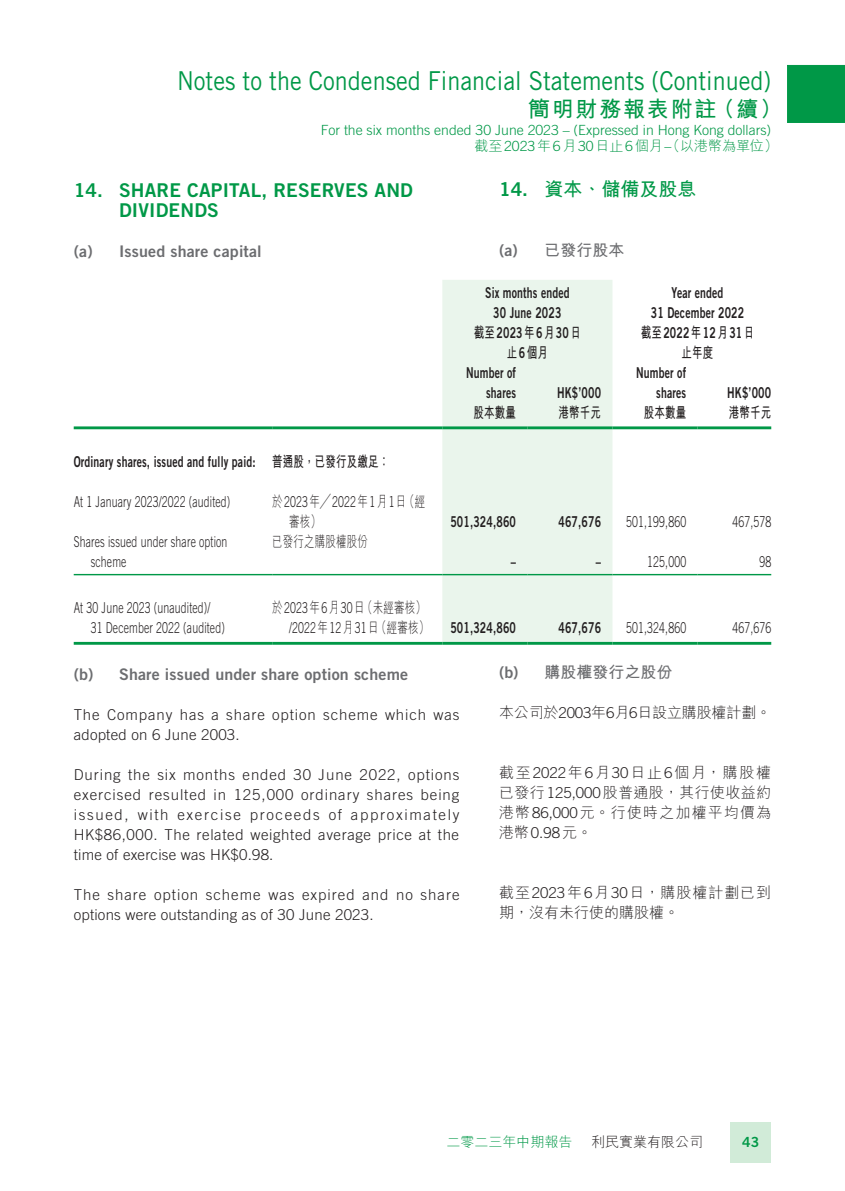
<style>
.page{position:relative;width:845px;height:1191px;background:#fff}
.page>*{position:absolute;margin:0;border:0;box-sizing:border-box;transform-origin:0 0}
.t1{font:26px "Trade Gothic LT Std";color:#009847;scale:.9 1}
.t2{font:700 22px "M Hei HK";letter-spacing:.08em;color:#009847}
._01_E_Heading_1{font:19px/20px "Trade Gothic LT Std Bd 2";letter-spacing:.01em;color:#009847}
._01_C_Heading_1{font:700 19px "M Hei HK";color:#009847}
._02_E_Heading_2{font:16px "Trade Gothic LT Std Bd 2";letter-spacing:.01em;color:#6c6d70}
._02_C_Heading_2{font:700 16px "M Hei HK";color:#6c6d70}
._00_E_Body_text{font:300 15px/20px "Trade Gothic LT Std";letter-spacing:.04em;color:#231f20;text-align:justify}
._50_Table_Body{font:15px/20px "Trade Gothic LT Std Bd 2";letter-spacing:.015em;color:#231f20;text-align:center;scale:.7 1}
._50_Table_Body-2{font:300 15px/20px "Trade Gothic LT Std";letter-spacing:.015em;color:#231f20;scale:.7 1}
._00_E_Body_text-2{font:300 15px/20px "Trade Gothic LT Std";letter-spacing:.065em;color:#231f20}
._00_C_Body_text{font:300 15px/20px "M Hei HK";letter-spacing:.025em;color:#231f20;text-align:justify}
._50_Table_Body-3{font:300 15px/20px "M Hei HK";letter-spacing:.015em;color:#231f20;scale:.7 1}
._00_E_Body_text-3{font:300 15px/20px "Trade Gothic LT Std";letter-spacing:.06em;color:#231f20}
._50_Table_Body-4{font:700 15px "M Hei HK";letter-spacing:.015em;color:#231f20;scale:.7 1}
._00_C_Body_text-2{font:300 15px/20px "M Hei HK";color:#231f20}
._00_C_Body_text-3{font:300 15px "M Hei HK";letter-spacing:-.01em;color:#231f20}
.t3{font:300 14px "Trade Gothic LT Std";color:#009847}
.t4{font:300 14px "M Hei HK";color:#009847}
.t5{font:300 14px "M Hei HK";color:#231f20}
.t6{font:14px "Trade Gothic LT Std Bd 2";color:#009847}
.s1{font-family:"Trade Gothic LT Std"}
.s2{font-family:"M Hei HK";font-weight:700}
.s3{font-family:"Trade Gothic LT Std Bd 2";font-weight:400}
</style>
<div class="page">
<div style="left:730px;top:1121px;width:41px;height:41px;background:#d1ebd8"></div>
<div style="left:787px;top:65px;width:58px;height:58px;background:#009847"></div>
<div style="left:442px;top:280px;width:170px;height:362px;background:#eaf5ec"></div>
<hr style="left:74px;top:426px;width:198px;height:3px;background:#009847">
<hr style="left:272px;top:426px;width:170px;height:3px;background:#009847">
<hr style="left:442px;top:426px;width:85px;height:3px;background:#009847">
<hr style="left:527px;top:426px;width:85px;height:3px;background:#009847">
<hr style="left:612px;top:426px;width:85px;height:3px;background:#009847">
<hr style="left:697px;top:426px;width:74px;height:3px;background:#009847">
<hr style="left:74px;top:574px;width:198px;height:1px;background:#009847">
<hr style="left:272px;top:574px;width:170px;height:1px;background:#009847">
<hr style="left:442px;top:574px;width:85px;height:1px;background:#009847">
<hr style="left:527px;top:574px;width:85px;height:1px;background:#009847">
<hr style="left:612px;top:574px;width:85px;height:1px;background:#009847">
<hr style="left:697px;top:574px;width:74px;height:1px;background:#009847">
<hr style="left:74px;top:642px;width:198px;height:3px;background:#009847">
<hr style="left:272px;top:642px;width:170px;height:3px;background:#009847">
<hr style="left:442px;top:642px;width:85px;height:3px;background:#009847">
<hr style="left:527px;top:642px;width:85px;height:3px;background:#009847">
<hr style="left:612px;top:642px;width:85px;height:3px;background:#009847">
<hr style="left:697px;top:642px;width:74px;height:3px;background:#009847">
<h1 class="t1" style="left:177px;top:65px;width:662px">Notes to the Condensed Financial Statements (Continued)</h1>
<h2 class="t2" style="left:528px;top:93px;width:256px">簡明財務報表附註（續）</h2>
<p class="t3" style="left:321px;top:121px;width:452px">For the six months ended 30 June 2023 – (Expressed in Hong Kong dollars)</p>
<p class="t4" style="left:474px;top:138px;width:305px">截至<span class="s1">2023</span>年<span class="s1">6</span>月<span class="s1">30</span>日止<span class="s1">6</span>個月<span class="s1">–</span>（以港幣為單位）</p>
<p class="_01_E_Heading_1" style="left:119px;top:180px;width:295px;text-indent:-45px">14. SHARE CAPITAL, RESERVES AND<br>DIVIDENDS</p>
<p class="_02_E_Heading_2" style="left:74px;top:242px;width:189px">(a) Issued share capital</p>
<p class="_50_Table_Body" style="left:485px;top:282px;width:122px">Six months ended<br>30 June 2023</p>
<p class="_50_Table_Body" style="left:651px;top:282px;width:135px">Year ended<br>31 December 2022</p>
<p class="_50_Table_Body" style="left:474px;top:322px;width:154px"><span class="s2">截至</span>2023<span class="s2">年</span>6<span class="s2">月</span>30<span class="s2">日</span></p>
<p class="_50_Table_Body-4" style="left:507px;top:341px;width:60px">止<span class="s3">6</span>個月</p>
<p class="_01_C_Heading_1" style="left:499px;top:176px;width:199px"><span class="s3">14.</span> 資本、儲備及股息</p>
<p class="_02_C_Heading_2" style="left:499px;top:239px;width:127px"><span class="s3">(a)</span> 已發行股本</p>
<p class="_50_Table_Body" style="left:641px;top:322px;width:164px"><span class="s2">截至</span>2022<span class="s2">年</span>12<span class="s2">月</span>31<span class="s2">日</span></p>
<p class="_50_Table_Body-4" style="left:681px;top:341px;width:47px">止年度</p>
<p class="_50_Table_Body" style="left:466px;top:362px;width:73px">Number of</p>
<p class="_50_Table_Body" style="left:486px;top:382px;width:44px">shares</p>
<p class="_50_Table_Body" style="left:557px;top:382px;width:65px">HK$’000</p>
<p class="_50_Table_Body" style="left:636px;top:362px;width:73px">Number of</p>
<p class="_50_Table_Body" style="left:656px;top:382px;width:44px">shares</p>
<p class="_50_Table_Body" style="left:727px;top:382px;width:65px">HK$’000</p>
<p class="_50_Table_Body" style="left:74px;top:451px;width:261px">Ordinary shares, issued and fully paid:</p>
<p class="_50_Table_Body-4" style="left:272px;top:451px;width:169px">普通股，已發行及繳足：</p>
<p class="_50_Table_Body-2" style="left:74px;top:492px;width:225px">At 1 January 2023/2022 (audited)</p>
<p class="_50_Table_Body-3" style="left:289px;top:491px;width:196px;text-indent:-17px">於<span class="s1">2023</span>年╱<span class="s1">2022</span>年<span class="s1">1</span>月<span class="s1">1</span>日（經審核）</p>
<p class="_50_Table_Body-2" style="left:91px;top:532px;width:197px;text-indent:-17px">Shares issued under share option scheme</p>
<p class="_50_Table_Body-3" style="left:272px;top:531px;width:138px">已發行之購股權股份</p>
<p class="_50_Table_Body-2" style="left:91px;top:598px;width:193px;text-indent:-17px">At 30 June 2023 (unaudited)/<br>31 December 2022 (audited)</p>
<p class="_50_Table_Body-3" style="left:272px;top:598px;width:226px;text-align:right">於<span class="s1">2023</span>年<span class="s1">6</span>月<span class="s1">30</span>日（未經審核）<span class="s1">/2022</span>年<span class="s1">12</span>月<span class="s1">31</span>日（經審核）</p>
<p class="_50_Table_Body-4" style="left:473px;top:401px;width:62px">股本數量</p>
<p class="_50_Table_Body-4" style="left:558px;top:401px;width:62px">港幣千元</p>
<p class="_50_Table_Body-4" style="left:644px;top:401px;width:62px">股本數量</p>
<p class="_50_Table_Body-4" style="left:729px;top:401px;width:62px">港幣千元</p>
<p class="_50_Table_Body" style="left:450px;top:512px;width:95px">501,324,860</p>
<p class="_50_Table_Body" style="left:558px;top:512px;width:62px">467,676</p>
<p class="_50_Table_Body-2" style="left:626px;top:512px;width:87px">501,199,860</p>
<p class="_50_Table_Body-2" style="left:732px;top:512px;width:57px">467,578</p>
<p class="_50_Table_Body" style="left:511px;top:552px;width:9px">–</p>
<p class="_50_Table_Body" style="left:596px;top:552px;width:9px">–</p>
<p class="_50_Table_Body-2" style="left:647px;top:552px;width:57px">125,000</p>
<p class="_50_Table_Body-2" style="left:759px;top:552px;width:18px">98</p>
<p class="_50_Table_Body" style="left:450px;top:618px;width:95px">501,324,860</p>
<p class="_50_Table_Body" style="left:558px;top:618px;width:62px">467,676</p>
<p class="_50_Table_Body-2" style="left:626px;top:618px;width:87px">501,324,860</p>
<p class="_50_Table_Body-2" style="left:732px;top:618px;width:57px">467,676</p>
<p class="_02_E_Heading_2" style="left:74px;top:664px;width:336px">(b) Share issued under share option scheme</p>
<p class="_00_E_Body_text-3" style="left:74px;top:704px;width:387px">The Company has a share option scheme which was adopted on 6 June 2003.</p>
<p class="_00_E_Body_text" style="left:74px;top:764px;width:387px">During the six months ended 30 June 2022, options exercised resulted in 125,000 ordinary shares being issued, with exercise proceeds of approximately HK$86,000. The related weighted average price at the time of exercise was HK$0.98.</p>
<p class="_00_E_Body_text-2" style="left:74px;top:884px;width:387px">The share option scheme was expired and no share options were outstanding as of 30 June 2023.</p>
<p class="_02_C_Heading_2" style="left:499px;top:661px;width:175px"><span class="s3">(b)</span> 購股權發行之股份</p>
<p class="_00_C_Body_text-3" style="left:499px;top:705px;width:274px">本公司於<span class="s1">2003</span>年<span class="s1">6</span>月<span class="s1">6</span>日設立購股權計劃。</p>
<p class="_00_C_Body_text" style="left:499px;top:762px;width:274px">截至<span class="s1">2022</span>年<span class="s1">6</span>月<span class="s1">30</span>日止<span class="s1">6</span>個月，購股權已發行<span class="s1">125,000</span>股普通股，其行使收益約港幣<span class="s1">86,000</span>元。行使時之加權平均價為港幣<span class="s1">0.98</span>元。</p>
<p class="_00_C_Body_text-2" style="left:499px;top:882px;width:274px">截至<span class="s1">2023</span>年<span class="s1">6</span>月<span class="s1">30</span>日，購股權計劃已到期，沒有未行使的購股權。</p>
<p class="t4" style="left:446px;top:1134px;width:127px">二零二三年中期報告</p>
<p class="t5" style="left:591px;top:1134px;width:113px">利民實業有限公司</p>
<p class="t6" style="left:742px;top:1133px;width:19px">43</p>
</div>
